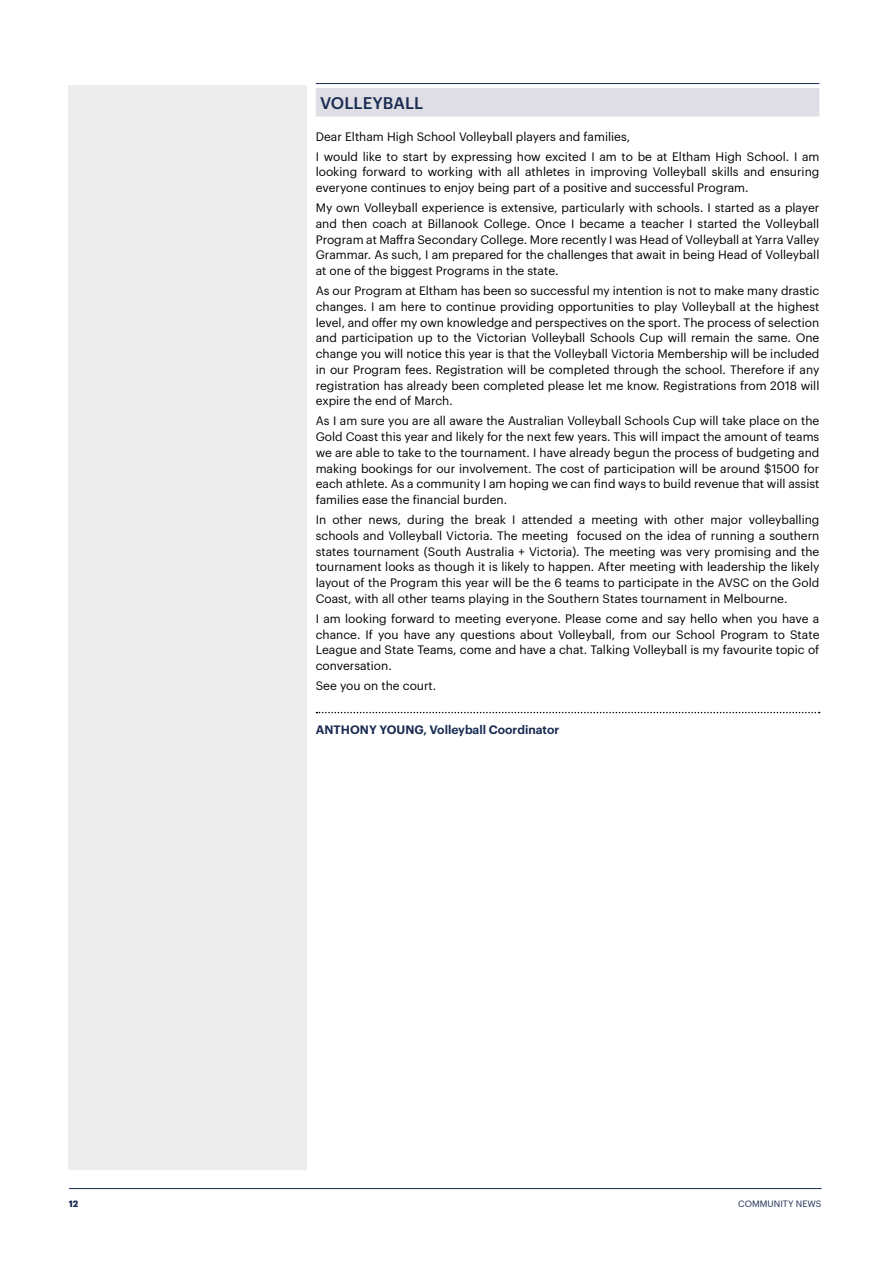
<style>
.page{position:relative;width:893px;height:1263px;background:#fff}
.page>*{position:absolute;margin:0;border:0;box-sizing:border-box;transform-origin:0 0}
.t1{font:500 16.5px "Graphik";letter-spacing:.005em;color:#192b52}
.t2{font:12px/15.8px "Graphik";color:#000;text-align:justify}
.t3{font:600 12px "Graphik";color:#192b52}
.t4{font:9px "Graphik";letter-spacing:.005em;color:#192b52}
.t5{font:700 9px "Graphik";color:#192b52}
</style>
<div class="page">
<hr style="left:69px;top:1188px;width:752px;height:1px;background:#192b52">
<div style="left:68px;top:85px;width:239px;height:1084px;background:#ededed"></div>
<hr style="left:316px;top:83px;width:503px;height:1px;background:#192b52">
<div style="left:316px;top:88px;width:503px;height:28px;background:#dfdee4"></div>
<svg style="left:316px;top:712px;width:504px;height:1px"></svg>
<h1 class="t1" style="left:320px;top:91px;width:105px">VOLLEYBALL</h1>
<p class="t2" style="left:316px;top:125px;width:505px;line-height:20px">Dear Eltham High School Volleyball players and families,<br>I would like to start by expressing how excited I am to be at Eltham High School. I am</p>
<p class="t2" style="left:316px;top:163px;width:505px">looking forward to working with all athletes in improving Volleyball skills and ensuring everyone continues to enjoy being part of a positive and successful Program.</p>
<p class="t2" style="left:316px;top:199px;width:505px">My own Volleyball experience is extensive, particularly with schools. I started as a player and then coach at Billanook College. Once I became a teacher I started the Volleyball Program at Maffra Secondary College. More recently I was Head of Volleyball at Yarra Valley Grammar. As such, I am prepared for the challenges that await in being Head of Volleyball at one of the biggest Programs in the state.</p>
<p class="t2" style="left:316px;top:282px;width:505px">As our Program at Eltham has been so successful my intention is not to make many drastic changes. I am here to continue providing opportunities to play Volleyball at the highest level, and offer my own knowledge and perspectives on the sport. The process of selection and participation up to the Victorian Volleyball Schools Cup will remain the same. One change you will notice this year is that the Volleyball Victoria Membership will be included in our Program fees. Registration will be completed through the school. Therefore if any registration has already been completed please let me know. Registrations from 2018 will expire the end of March.</p>
<p class="t2" style="left:316px;top:412px;width:505px">As I am sure you are all aware the Australian Volleyball Schools Cup will take place on the Gold Coast this year and likely for the next few years. This will impact the amount of teams we are able to take to the tournament. I have already begun the process of budgeting and making bookings for our involvement. The cost of participation will be around $1500 for each athlete. As a community I am hoping we can find ways to build revenue that will assist families ease the financial burden.</p>
<p class="t2" style="left:316px;top:511px;width:505px">In other news, during the break I attended a meeting with other major volleyballing schools and Volleyball Victoria. The meeting focused on the idea of running a southern states tournament (South Australia + Victoria). The meeting was very promising and the tournament looks as though it is likely to happen. After meeting with leadership the likely layout of the Program this year will be the 6 teams to participate in the AVSC on the Gold Coast, with all other teams playing in the Southern States tournament in Melbourne.</p>
<p class="t2" style="left:316px;top:610px;width:505px">I am looking forward to meeting everyone. Please come and say hello when you have a chance. If you have any questions about Volleyball, from our School Program to State League and State Teams, come and have a chat. Talking Volleyball is my favourite topic of conversation.</p>
<p class="t2" style="left:316px;top:677px;width:122px">See you on the court.</p>
<p class="t3" style="left:316px;top:721px;width:245px">ANTHONY YOUNG, Volleyball Coordinator</p>
<p class="t5" style="left:69px;top:1196px;width:11px">12</p>
<p class="t4" style="left:738px;top:1196px;width:85px">COMMUNITY NEWS</p>
</div>
